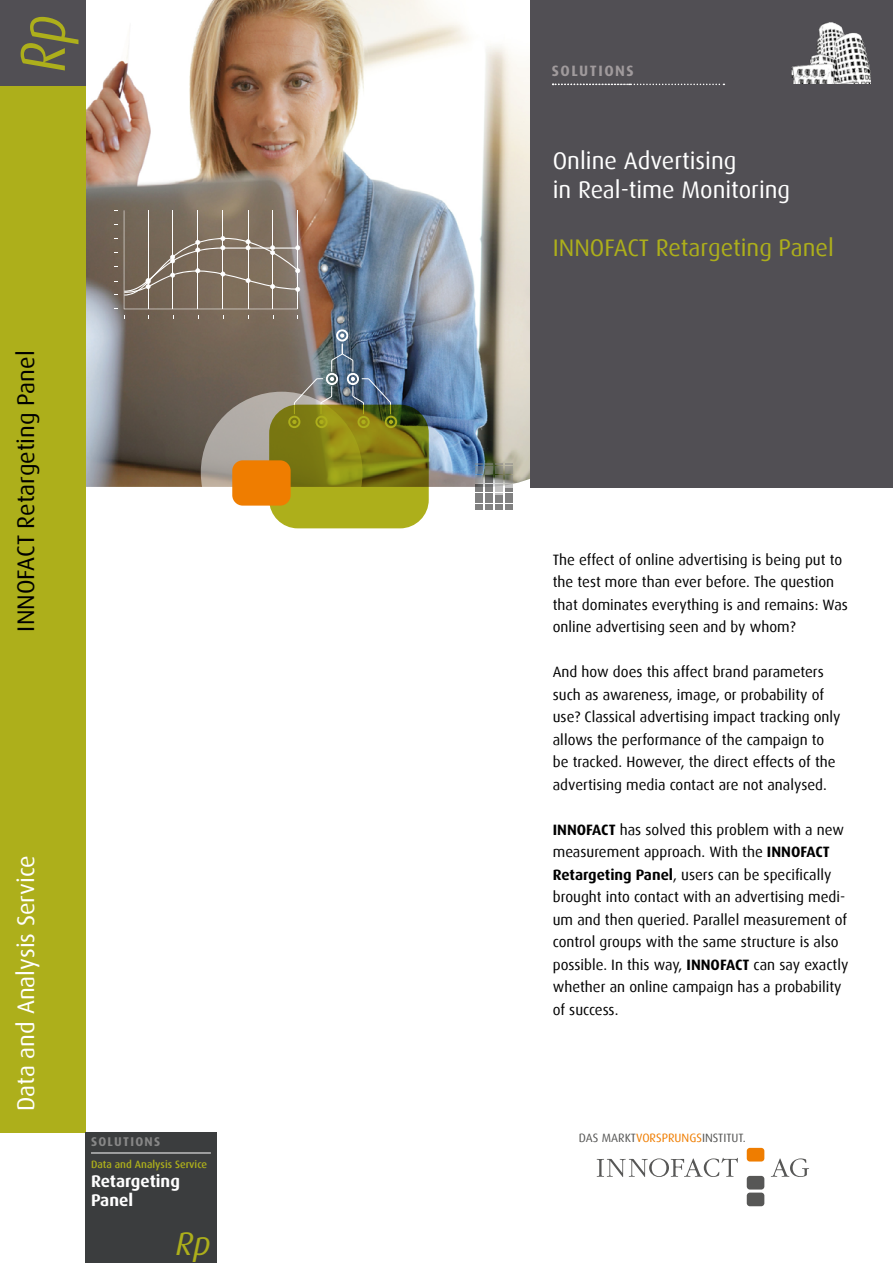
<style>
.page{position:relative;width:893px;height:1263px;background:#fff}
.page>*{position:absolute;margin:0;border:0;box-sizing:border-box;transform-origin:0 0}
.t1{font:italic 63.45px "Dax";color:#adaf1b;scale:.84 1}
.t2{font:italic 32.7px "Dax";color:#adaf1b}
.t3{font:24px/28.8px "Dax";color:#fff}
.t4{font:24px "Dax";color:#adaf1b}
.t5{font:24px "Dax";color:#000}
.t6{font:700 16.95px/19px "Dax";color:#fff}
.t7{font:15px/22.5px "Dax";color:#000}
.t8{font:700 15px "Dax";letter-spacing:.1em;color:#a09a9c}
.t9{font:700 12.75px "Dax";letter-spacing:.1em;color:#878787}
.t10{font:12px "Dax";color:#575756}
.t11{font:500 10.5px "Dax";color:#adaf1b}
.s1{font-weight:700}
.s2{color:#ef7d00}
</style>
<div class="page">
<img style="left:85px;top:0;width:446px;height:487px">
<div style="left:531px;top:0;width:362px;height:488px;background:#514f54"></div>
<div style="left:0;top:0;width:85px;height:1132px;background:#adaf1b"></div>
<div style="left:0;top:0;width:85px;height:85px;background:#514f54"></div>
<svg style="left:597px;top:1158px;width:141px;height:19px"></svg>
<div style="left:747px;top:1148px;width:17px;height:13px;background:#ef7d00;border-radius:3px"></div>
<div style="left:747px;top:1176px;width:17px;height:13px;background:#575756;border-radius:3px"></div>
<div style="left:747px;top:1192px;width:17px;height:14px;background:#575756;border-radius:3px"></div>
<svg style="left:771px;top:1158px;width:38px;height:19px"></svg>
<div style="left:85px;top:1132px;width:132px;height:131px;background:#3b3d3e"></div>
<hr style="left:91px;top:1152px;width:120px;height:1px;background:#fff">
<svg style="left:553px;top:84px;width:171px;height:1px"></svg>
<svg style="left:201px;top:392px;width:162px;height:161px"></svg>
<svg style="left:124px;top:210px;width:176px;height:99px;background:#8e8173"></svg>
<img style="left:287px;top:328px;width:106px;height:79px">
<svg style="left:475px;top:463px;width:37px;height:47px;background:#919491"></svg>
<svg style="left:269px;top:405px;width:160px;height:123px;background:#8c8b15"></svg>
<div style="left:232px;top:460px;width:59px;height:46px;background:#ef7d00;border-radius:10px"></div>
<img style="left:791px;top:22px;width:80px;height:61px">
<h1 class="t1" style="left:8px;top:72px;width:71px;rotate:-90deg">Rp</h1>
<h3 class="t5" style="left:13px;top:631px;width:283px;rotate:-90deg">INNOFACT Retargeting Panel</h3>
<h3 class="t3" style="left:12px;top:1111px;width:257px;rotate:-90deg">Data and Analysis Service</h3>
<p class="t9" style="left:91px;top:1135px;width:71px">SOLUTIONS</p>
<p class="t11" style="left:91px;top:1158px;width:118px">Data and Analysis Service</p>
<p class="t6" style="left:91px;top:1171px;width:90px">Retargeting<br>Panel</p>
<h2 class="t2" style="left:176px;top:1225px;width:37px">Rp</h2>
<p class="t8" style="left:552px;top:63px;width:83px">SOLUTIONS</p>
<h3 class="t3" style="left:553px;top:147px;width:239px">Online Advertising<br>in Real-time Monitoring</h3>
<h3 class="t4" style="left:553px;top:234px;width:283px">INNOFACT Retargeting Panel</h3>
<p class="t7" style="left:553px;top:548px;width:297px">The effect of online advertising is being put to the test more than ever before. The question that dominates everything is and remains: Was online advertising seen and by whom?</p>
<p class="t7" style="left:553px;top:661px;width:289px">And how does this affect brand parameters such as awareness, image, or probability of use? Classical advertising impact tracking only allows the performance of the campaign to be tracked. However, the direct effects of the advertising media contact are not analysed.</p>
<p class="t7" style="left:553px;top:818px;width:297px"><span class="s1">INNOFACT</span> has solved this problem with a new measurement approach. With the <span class="s1">INNOFACT Retargeting Panel</span>, users can be specifically brought into contact with an advertising medi&shy;um and then queried. Parallel measurement of control groups with the same structure is also possible. In this way, <span class="s1">INNOFACT</span> can say exactly whether an online campaign has a probability of success.</p>
<p class="t10" style="left:579px;top:1131px;width:169px">DAS MARKT<span class="s2">VORSPRUNGS</span>INSTITUT.</p>
</div>
